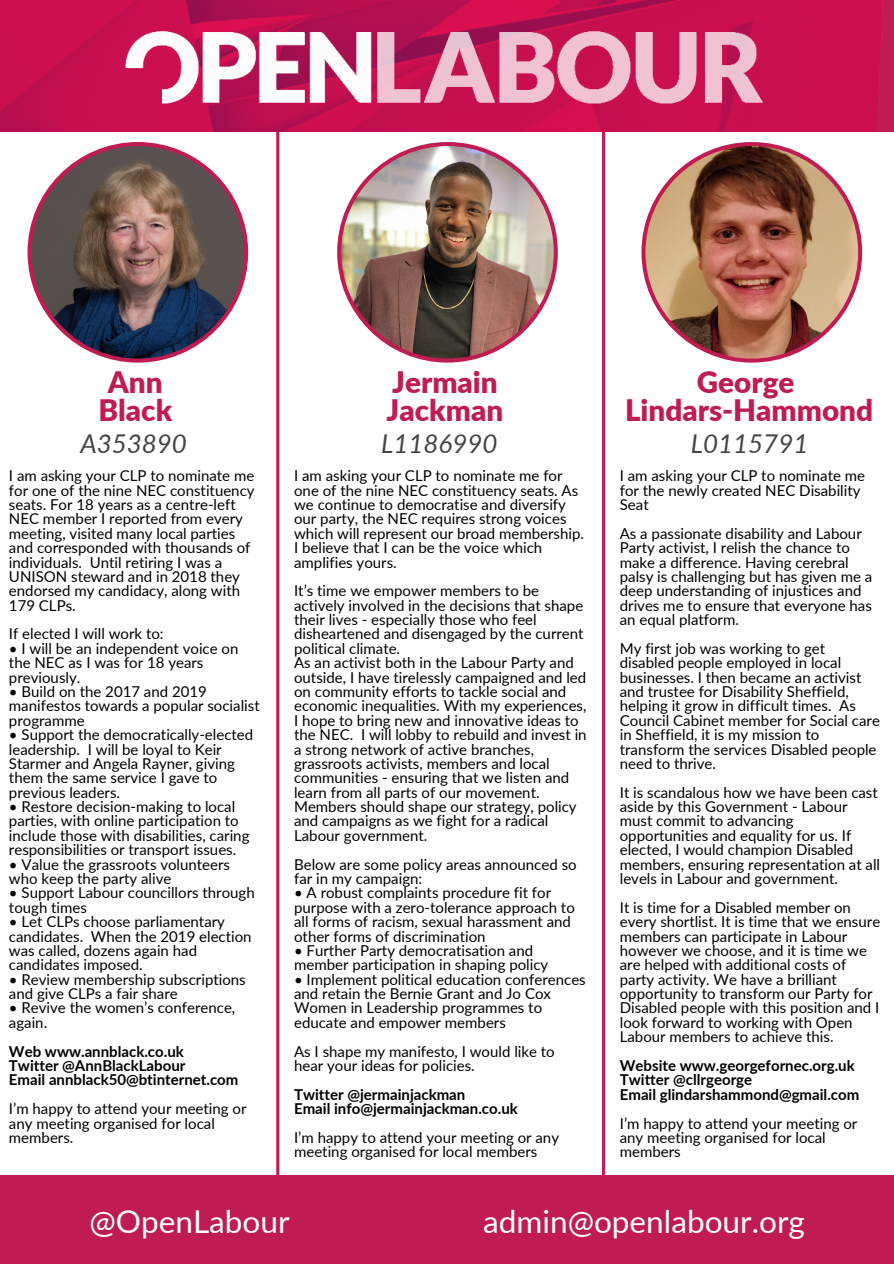
<style>
.page{position:relative;width:894px;height:1264px;background:#fff}
.page>*{position:absolute;margin:0;border:0;box-sizing:border-box;transform-origin:0 0}
.t1{font:31.5px "Lato";color:#fff}
.t2{font:900 29.55px/28.8px "Lato";color:#c01c51;text-align:center}
.t3{font:italic 25.95px "Lato";color:#454545}
.t4{font:15px/14.4px "Lato";color:#000}
.t5{font:700 15px/14.4px "Lato";color:#000}
</style>
<div class="page">
<svg style="left:276px;top:132px;width:3px;height:1043px"></svg>
<hr style="left:602px;top:132px;width:3px;height:1043px;background:#c01c51">
<img style="left:0;top:0;width:893px;height:132px">
<img style="left:124px;top:29px;width:641px;height:76px">
<div style="left:0;top:1175px;width:893px;height:88px;background:#c01c51"></div>
<svg style="left:27px;top:142px;width:221px;height:220px"></svg>
<img style="left:337px;top:142px;width:220px;height:220px">
<img style="left:641px;top:142px;width:220px;height:220px">
<h2 class="t2" style="left:98px;top:367px;width:75px">Ann<br>Black</h2>
<h3 class="t3" style="left:80px;top:428px;width:108px">A353890</h3>
<p class="t4" style="left:9px;top:468px;width:247px">I am asking your CLP to nominate me for one of the nine NEC constituency seats. For 18 years as a centre-left<br>NEC member I reported from every meeting, visited many local parties and corresponded with thousands of individuals. Until retiring I was a<br>UNISON steward and in 2018 they endorsed my candidacy, along with<br>179 CLPs.</p>
<p class="t4" style="left:9px;top:626px;width:156px">If elected I will work to:</p>
<p class="t4" style="left:9px;top:641px;width:231px">• I will be an independent voice on the NEC as I was for 18 years previously.</p>
<p class="t4" style="left:9px;top:684px;width:252px">• Build on the 2017 and 2019 manifestos towards a popular socialist programme</p>
<p class="t4" style="left:9px;top:727px;width:246px">• Support the democratically-elected leadership. I will be loyal to Keir<br>Starmer and Angela Rayner, giving them the same service I gave to previous leaders.</p>
<p class="t4" style="left:9px;top:799px;width:242px">• Restore decision-making to local parties, with online participation to include those with disabilities, caring responsibilities or transport issues.</p>
<p class="t4" style="left:9px;top:856px;width:222px">• Value the grassroots volunteers who keep the party alive</p>
<p class="t4" style="left:9px;top:885px;width:247px">• Support Labour councillors through tough times</p>
<p class="t4" style="left:9px;top:914px;width:244px">• Let CLPs choose parliamentary candidates. When the 2019 election was called, dozens again had candidates imposed.</p>
<p class="t4" style="left:9px;top:971px;width:238px">• Review membership subscriptions and give CLPs a fair share</p>
<p class="t4" style="left:9px;top:1000px;width:228px">• Revive the women’s conference, again.</p>
<p class="t5" style="left:9px;top:1043px;width:231px">Web www.annblack.co.uk<br>Twitter @AnnBlackLabour<br>Email annblack50@btinternet.com</p>
<p class="t4" style="left:9px;top:1101px;width:239px">I’m happy to attend your meeting or any meeting organised for local members.</p>
<h2 class="t2" style="left:386px;top:367px;width:118px;text-align:left">Jermain<br>Jackman</h2>
<h3 class="t3" style="left:381px;top:428px;width:118px">L1186990</h3>
<h3 class="t3" style="left:690px;top:428px;width:119px">L0115791</h3>
<h2 class="t2" style="left:625px;top:367px;width:249px">George<br>Lindars-Hammond</h2>
<p class="t4" style="left:294px;top:468px;width:291px">I am asking your CLP to nominate me for one of the nine NEC constituency seats. As we continue to democratise and diversify our party, the NEC requires strong voices which will represent our broad membership.<br>I believe that I can be the voice which amplifies yours.</p>
<p class="t4" style="left:294px;top:583px;width:294px">It’s time we empower members to be actively involved in the decisions that shape their lives - especially those who feel disheartened and disengaged by the current political climate.<br>As an activist both in the Labour Party and outside, I have tirelessly campaigned and led on community efforts to tackle social and economic inequalities. With my experiences, I hope to bring new and innovative ideas to the NEC. I will lobby to rebuild and invest in a strong network of active branches, grassroots activists, members and local communities - ensuring that we listen and learn from all parts of our movement.<br>Members should shape our strategy, policy and campaigns as we fight for a radical Labour government.</p>
<p class="t4" style="left:294px;top:856px;width:284px">Below are some policy areas announced so far in my campaign:</p>
<p class="t4" style="left:294px;top:885px;width:282px">• A robust complaints procedure fit for purpose with a zero-tolerance approach to all forms of racism, sexual harassment and other forms of discrimination</p>
<p class="t4" style="left:294px;top:942px;width:256px">• Further Party democratisation and member participation in shaping policy</p>
<p class="t4" style="left:294px;top:971px;width:293px">• Implement political education conferences and retain the Bernie Grant and Jo Cox Women in Leadership programmes to educate and empower members</p>
<p class="t4" style="left:294px;top:1043px;width:262px">As I shape my manifesto, I would like to hear your ideas for policies.</p>
<p class="t5" style="left:294px;top:1086px;width:225px">Twitter @jermainjackman<br>Email info@jermainjackman.co.uk</p>
<p class="t4" style="left:294px;top:1129px;width:266px">I’m happy to attend your meeting or any meeting organised for local members</p>
<p class="t4" style="left:619px;top:468px;width:247px">I am asking your CLP to nominate me for the newly created NEC Disability<br>Seat</p>
<p class="t4" style="left:619px;top:526px;width:254px">As a passionate disability and Labour Party activist, I relish the chance to make a difference. Having cerebral palsy is challenging but has given me a deep understanding of injustices and drives me to ensure that everyone has an equal platform.</p>
<p class="t4" style="left:619px;top:641px;width:262px">My first job was working to get disabled people employed in local businesses. I then became an activist and trustee for Disability Sheffield, helping it grow in difficult times. As Council Cabinet member for Social care in Sheffield, it is my mission to transform the services Disabled people need to thrive.</p>
<p class="t4" style="left:619px;top:784px;width:262px">It is scandalous how we have been cast aside by this Government - Labour must commit to advancing opportunities and equality for us. If elected, I would champion Disabled members, ensuring representation at all levels in Labour and government.</p>
<p class="t4" style="left:619px;top:899px;width:262px">It is time for a Disabled member on every shortlist. It is time that we ensure members can participate in Labour however we choose, and it is time we are helped with additional costs of party activity. We have a brilliant opportunity to transform our Party for Disabled people with this position and I look forward to working with Open Labour members to achieve this.</p>
<p class="t5" style="left:619px;top:1057px;width:241px">Website www.georgefornec.org.uk<br>Twitter @cllrgeorge<br>Email glindarshammond@gmail.com</p>
<p class="t4" style="left:619px;top:1115px;width:239px">I’m happy to attend your meeting or any meeting organised for local members</p>
<h1 class="t1" style="left:89px;top:1201px;width:201px">@OpenLabour</h1>
<h1 class="t1" style="left:483px;top:1201px;width:323px">admin@openlabour.org</h1>
</div>
